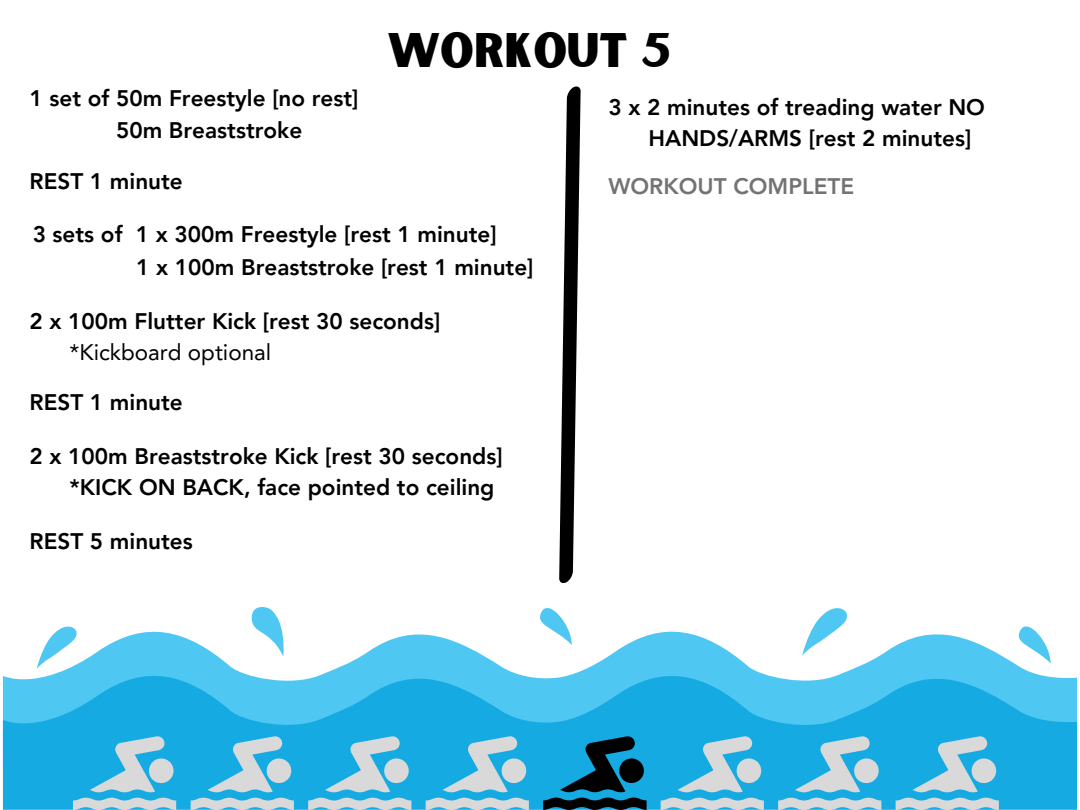
<style>
.page{position:relative;width:1080px;height:810px;background:#fff}
.page>*{position:absolute;margin:0;border:0;box-sizing:border-box;transform-origin:0 0}
.t1{font:46.31px "Sunborn Sans One";color:#000}
.t2{font:800 22.5px/31.4px "Avenir LT Pro";color:#000}
.t3{font:22.5px "Avenir LT Pro";color:#000}
.t4{font:800 22.5px "Avenir LT Pro";color:#737373}
</style>
<div class="page">
<svg style="left:3px;top:668px;width:1074px;height:142px;background:#2db5e7"></svg>
<svg style="left:37px;top:607px;width:1014px;height:62px"></svg>
<svg style="left:73px;top:798px;width:103px;height:12px"></svg>
<div style="left:149px;top:758px;width:25px;height:25px;background:#d9d9d9;border-radius:50%"></div>
<svg style="left:90px;top:736px;width:75px;height:56px;background:#77c1dd"></svg>
<svg style="left:191px;top:798px;width:103px;height:12px"></svg>
<div style="left:267px;top:758px;width:24px;height:25px;background:#d9d9d9;border-radius:50%"></div>
<svg style="left:207px;top:736px;width:75px;height:56px;background:#76c1dd"></svg>
<svg style="left:308px;top:798px;width:103px;height:12px"></svg>
<div style="left:384px;top:758px;width:25px;height:25px;background:#d9d9d9;border-radius:50%"></div>
<svg style="left:325px;top:736px;width:75px;height:56px;background:#77c1dd"></svg>
<svg style="left:426px;top:798px;width:103px;height:12px"></svg>
<div style="left:502px;top:758px;width:24px;height:25px;background:#d9d9d9;border-radius:50%"></div>
<svg style="left:442px;top:736px;width:75px;height:56px;background:#76c1dd"></svg>
<svg style="left:543px;top:798px;width:104px;height:12px"></svg>
<div style="left:619px;top:758px;width:25px;height:25px;background:#000;border-radius:50%"></div>
<svg style="left:560px;top:736px;width:75px;height:56px;background:#0a5470"></svg>
<svg style="left:661px;top:798px;width:103px;height:12px"></svg>
<div style="left:737px;top:758px;width:24px;height:25px;background:#d9d9d9;border-radius:50%"></div>
<svg style="left:677px;top:736px;width:75px;height:56px;background:#76c1dd"></svg>
<svg style="left:778px;top:798px;width:103px;height:12px"></svg>
<div style="left:854px;top:758px;width:25px;height:25px;background:#d9d9d9;border-radius:50%"></div>
<svg style="left:795px;top:736px;width:75px;height:56px;background:#77c1dd"></svg>
<svg style="left:896px;top:798px;width:103px;height:12px"></svg>
<div style="left:972px;top:758px;width:24px;height:25px;background:#d9d9d9;border-radius:50%"></div>
<svg style="left:912px;top:736px;width:75px;height:56px;background:#76c1dd"></svg>
<svg style="left:559px;top:86px;width:22px;height:497px"></svg>
<p class="t2" style="left:116px;top:85px;width:244px;text-indent:-87px">1 set of 50m Freestyle [no rest]<br>50m Breaststroke</p>
<h3 class="t2" style="left:30px;top:167px;width:155px">REST 1 minute</h3>
<h1 class="t1" style="left:387px;top:21px;width:285px">WORKOUT 5</h1>
<h3 class="t2" style="left:648px;top:94px;width:338px;text-indent:-40px">3 x 2 minutes of treading water NO<br>HANDS/ARMS [rest 2 minutes]</h3>
<p class="t4" style="left:608px;top:177px;width:247px">WORKOUT COMPLETE</p>
<p class="t2" style="left:33px;top:221px;width:466px">3 sets of 1 x 300m Freestyle [rest 1 minute]</p>
<h3 class="t2" style="left:136px;top:254px;width:399px">1 x 100m Breaststroke [rest 1 minute]</h3>
<h3 class="t2" style="left:30px;top:307px;width:412px">2 x 100m Flutter Kick [rest 30 seconds]</h3>
<h3 class="t3" style="left:70px;top:343px;width:203px">*Kickboard optional</h3>
<h3 class="t2" style="left:30px;top:389px;width:155px">REST 1 minute</h3>
<h2 class="t2" style="left:69px;top:443px;width:435px;text-indent:-40px">2 x 100m Breaststroke Kick [rest 30 seconds] *KICK ON BACK, face pointed to ceiling</h2>
<h3 class="t2" style="left:30px;top:528px;width:165px">REST 5 minutes</h3>
</div>
